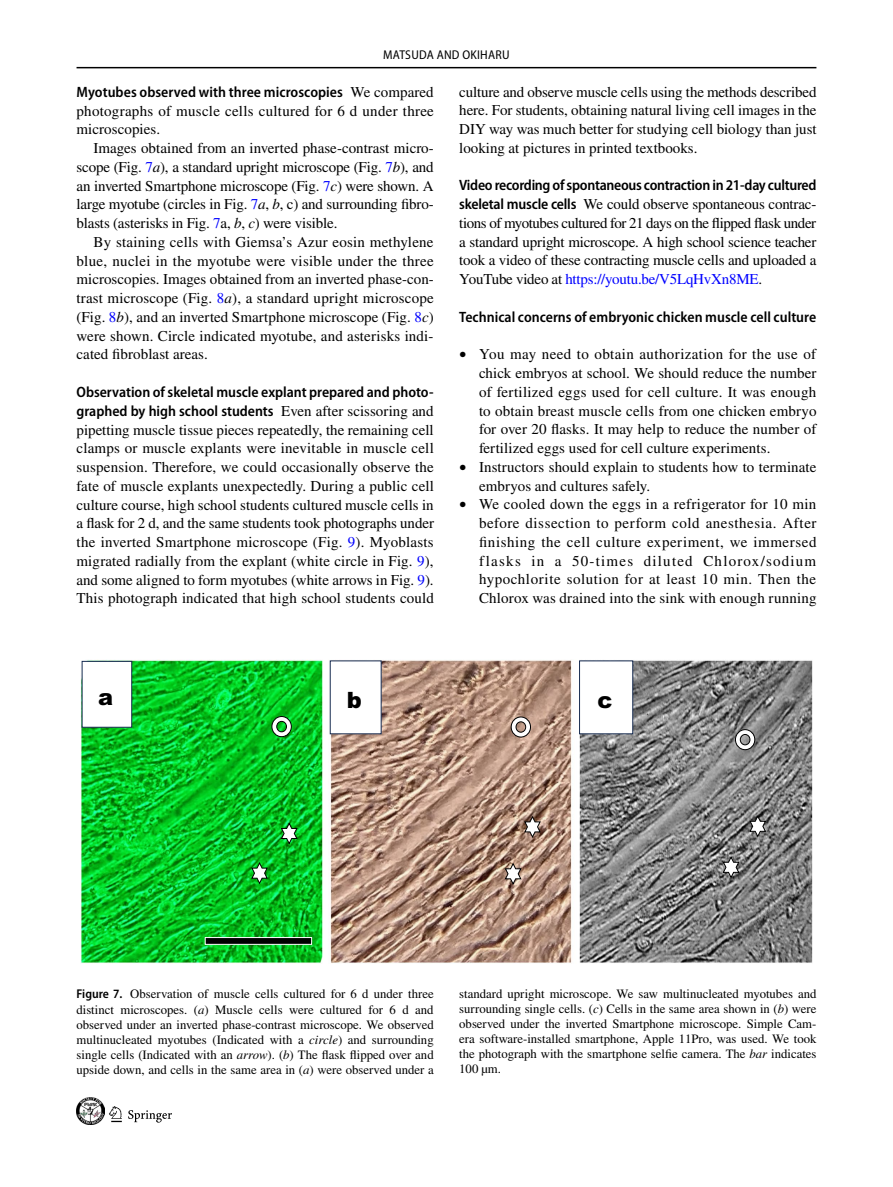
<style>
.page{position:relative;width:893px;height:1187px;background:#fff}
.page>*{position:absolute;margin:0;border:0;box-sizing:border-box;transform-origin:0 0}
.t1{font:22.5px "Arial Black 7";color:#000}
.t2{font:15px/18.8px "STIX";letter-spacing:.005em;color:#000;text-align:justify}
.t3{font:600 semi-condensed 15px/18.8px "Myriad Pro";color:#000}
.t4{font:600 semi-condensed 15px "Myriad Pro";letter-spacing:-.02em;color:#000}
.t5{font:12.75px/15px "STIX";color:#000;text-align:justify}
.t6{font:semi-condensed 12.75px "Myriad Pro";letter-spacing:.02em;color:#000}
.s1{font-family:"STIX";font-weight:400;font-stretch:normal}
.s2{color:#00f}
.s3{font-style:italic}
.s4{font-family:"Myriad Pro";font-weight:600;font-stretch:semi-condensed}
.s5{font-size:14.1px}
</style>
<div class="page">
<hr style="left:77px;top:67px;width:739px;height:1px;background:#000">
<svg style="left:109px;top:1106px;width:13px;height:15px"></svg>
<svg style="left:128px;top:1110px;width:44px;height:12px"></svg>
<img style="left:77px;top:1097px;width:27px;height:27px">
<img style="left:81px;top:659px;width:731px;height:304px">
<div style="left:82px;top:660px;width:50px;height:67px;background:#fff;border:1px solid #172c51"></div>
<div style="left:579px;top:660px;width:54px;height:74px;background:#fff;border:1px solid #172c51"></div>
<div style="left:330px;top:660px;width:52px;height:74px;background:#fff"></div>
<svg style="left:250px;top:860px;width:19px;height:25px"></svg>
<svg style="left:510px;top:716px;width:21px;height:22px"></svg>
<svg style="left:271px;top:715px;width:21px;height:22px"></svg>
<svg style="left:734px;top:728px;width:22px;height:22px"></svg>
<svg style="left:504px;top:861px;width:18px;height:25px"></svg>
<svg style="left:722px;top:855px;width:18px;height:24px"></svg>
<div style="left:205px;top:937px;width:107px;height:7px;background:#000;border:1px solid #fff"></div>
<svg style="left:523px;top:814px;width:19px;height:25px"></svg>
<svg style="left:748px;top:814px;width:19px;height:24px"></svg>
<svg style="left:280px;top:821px;width:18px;height:24px"></svg>
<p class="t6" style="left:383px;top:48px;width:128px">MATSUDA AND OKI HARU</p>
<p class="t3" style="left:77px;top:83px;width:359px">Myotubes observed with three microscopies <span class="s1">We compared</span></p>
<p class="t2" style="left:77px;top:102px;width:359px">photographs of muscle cells cultured for 6 d under three microscopies.</p>
<p class="t2" style="left:77px;top:140px;width:359px;text-indent:17px">Images obtained from an inverted phase-contrast micro&shy;scope (Fig. <span class="s2">7</span><span class="s3">a</span>), a standard upright microscope (Fig. <span class="s2">7</span><span class="s3">b</span>), and an inverted Smartphone microscope (Fig. <span class="s2">7</span><span class="s3">c</span>) were shown. A large myotube (circles in Fig. <span class="s2">7</span><span class="s3">a</span>, <span class="s3">b</span>, c) and surrounding fibro&shy;blasts (asterisks in Fig. <span class="s2">7</span>a, <span class="s3">b</span>, <span class="s3">c</span>) were visible.</p>
<p class="t2" style="left:77px;top:233px;width:359px;text-indent:17px">By staining cells with Giemsa’s Azur eosin methylene blue, nuclei in the myotube were visible under the three microscopies. Images obtained from an inverted phase-con&shy;trast microscope (Fig. <span class="s2">8</span><span class="s3">a</span>), a standard upright microscope (Fig. <span class="s2">8</span><span class="s3">b</span>), and an inverted Smartphone microscope (Fig. <span class="s2">8</span><span class="s3">c</span>) were shown. Circle indicated myotube, and asterisks indi&shy;cated fibroblast areas.</p>
<p class="t3" style="left:77px;top:383px;width:359px">Observation of skeletal muscle explant prepared and photo‑ graphed by high school students <span class="s1">Even after scissoring and</span></p>
<p class="t2" style="left:77px;top:421px;width:359px">pipetting muscle tissue pieces repeatedly, the remaining cell clamps or muscle explants were inevitable in muscle cell suspension. Therefore, we could occasionally observe the fate of muscle explants unexpectedly. During a public cell culture course, high school students cultured muscle cells in a flask for 2 d, and the same students took photographs under the inverted Smartphone microscope (Fig. <span class="s2">9</span>). Myoblasts migrated radially from the explant (white circle in Fig. <span class="s2">9</span>), and some aligned to form myotubes (white arrows in Fig. <span class="s2">9</span>).<br>This photograph indicated that high school students could</p>
<p class="t2" style="left:459px;top:83px;width:359px">culture and observe muscle cells using the methods described here. For students, obtaining natural living cell images in the DIY way was much better for studying cell biology than just looking at pictures in printed textbooks.</p>
<p class="t4" style="left:459px;top:177px;width:359px">Video recording of spontaneous contraction in 21‑day cultured</p>
<p class="t2" style="left:459px;top:196px;width:359px"><span class="s4">skeletal muscle cells</span> We could observe spontaneous contrac&shy;tions of myotubes cultured for 21 days on the flipped flask under a standard upright microscope. A high school science teacher took a video of these contracting muscle cells and uploaded a YouTube video at <span class="s2">https://youtu.be/V5LqHvXn8ME</span>.</p>
<p class="t3" style="left:459px;top:307px;width:358px">Technical concerns of embryonic chicken muscle cell culture</p>
<p class="t2" style="left:479px;top:346px;width:339px;text-indent:-20px"><span class="s5">•</span> You may need to obtain authorization for the use of chick embryos at school. We should reduce the number of fertilized eggs used for cell culture. It was enough to obtain breast muscle cells from one chicken embryo for over 20 flasks. It may help to reduce the number of fertilized eggs used for cell culture experiments.</p>
<p class="t2" style="left:479px;top:458px;width:339px;text-indent:-20px"><span class="s5">•</span> Instructors should explain to students how to terminate embryos and cultures safely.</p>
<p class="t2" style="left:479px;top:496px;width:339px;text-indent:-20px"><span class="s5">•</span> We cooled down the eggs in a refrigerator for 10 min before dissection to perform cold anesthesia. After finishing the cell culture experiment, we immersed flasks in a 50-times diluted Chlorox/sodium hypochlorite solution for at least 10 min. Then the Chlorox was drained into the sink with enough running</p>
<h1 class="t1" style="left:98px;top:680px;width:17px">a</h1>
<h1 class="t1" style="left:347px;top:683px;width:17px">b</h1>
<h1 class="t1" style="left:597px;top:683px;width:17px">c</h1>
<p class="t5" style="left:77px;top:987px;width:359px"><span class="s4">Figure 7.</span> Observation of muscle cells cultured for 6 d under three distinct microscopes. (<span class="s3">a</span>) Muscle cells were cultured for 6 d and observed under an inverted phase-contrast microscope. We observed multinucleated myotubes (Indicated with a <span class="s3">circle</span>) and surrounding single cells (Indicated with an <span class="s3">arrow</span>). (<span class="s3">b</span>) The flask flipped over and upside down, and cells in the same area in (<span class="s3">a</span>) were observed under a</p>
<p class="t5" style="left:459px;top:987px;width:359px">standard upright microscope. We saw multinucleated myotubes and surrounding single cells. (<span class="s3">c</span>) Cells in the same area shown in (<span class="s3">b</span>) were observed under the inverted Smartphone microscope. Simple Cam&shy;era software-installed smartphone, Apple 11Pro, was used. We took the photograph with the smartphone selfie camera. The <span class="s3">bar</span> indicates 100 µm.</p>
</div>
